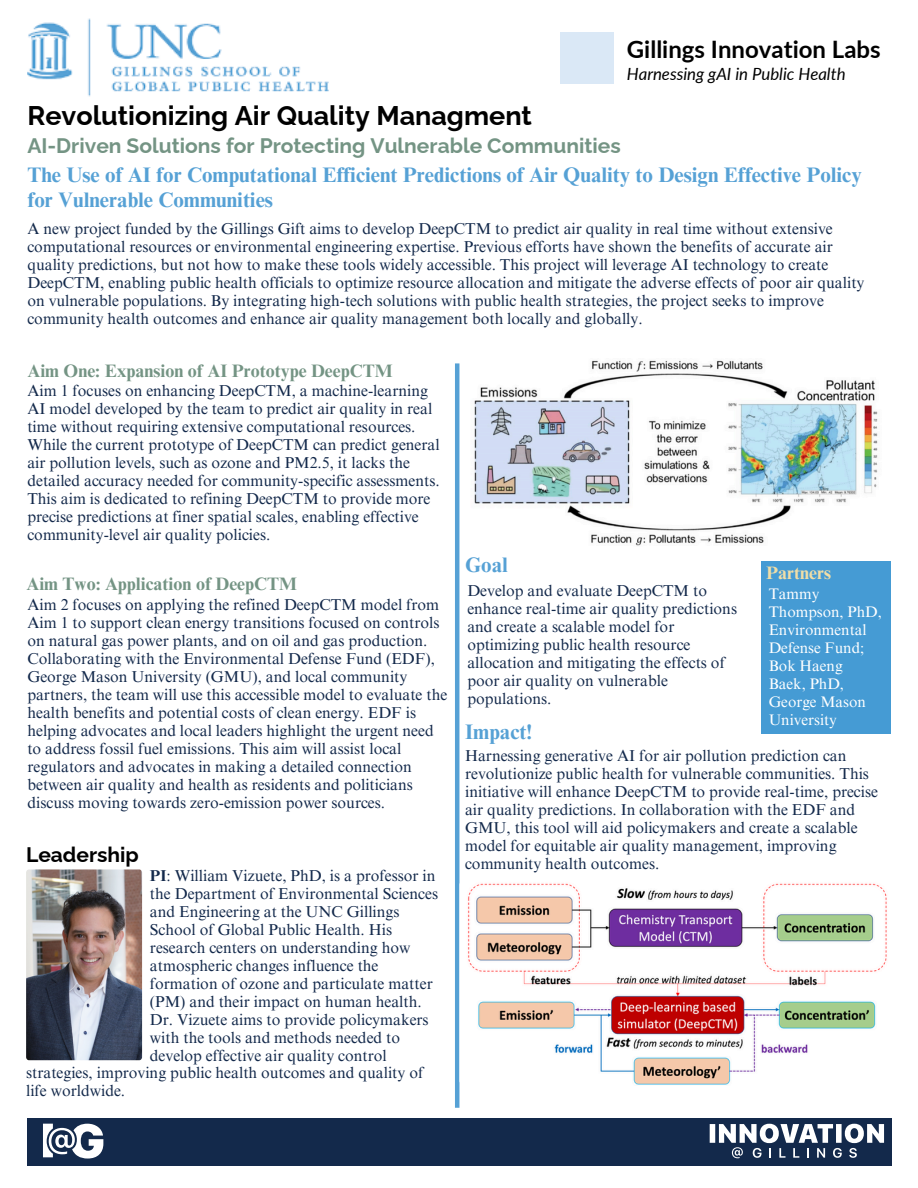
<style>
.page{position:relative;width:918px;height:1188px;background:#fff}
.page>*{position:absolute;margin:0;border:0;box-sizing:border-box;transform-origin:0 0}
.t1{font:700 27px "Raleway";color:#000}
.t2{font:700 24px "Lato";color:#000}
.t3{font:700 21px/24.8px "Times NRMT Pro";color:#56a1d5}
.t4{font:700 21px "Raleway";color:#749484}
.t5{font:700 21px "Raleway";color:#000}
.t6{font:700 18px "Times NRMT Pro";color:#749484}
.t7{font:700 18px "Times NRMT Pro";color:#f0dea7}
.t8{font:italic 16.8px "Lato";color:#000}
.t9{font:15.75px/18px "Times NRMT Pro";color:#13294b}
.t10{font:15.3px/18px "Times NRMT Pro";color:#fff}
.s1{font-weight:700}
</style>
<div class="page">
<div style="left:561px;top:33px;width:53px;height:51px;background:#dae8f6"></div>
<img style="left:27px;top:18px;width:302px;height:78px">
<hr style="left:455px;top:363px;width:4px;height:745px;background:#56a1d5">
<img style="left:474px;top:360px;width:404px;height:186px">
<div style="left:761px;top:561px;width:130px;height:173px;background:#459bd4"></div>
<div style="left:27px;top:1118px;width:864px;height:48px;background:#13294b"></div>
<img style="left:459px;top:880px;width:428px;height:206px">
<img style="left:26px;top:869px;width:116px;height:191px;border-radius:3px">
<svg style="left:710px;top:1124px;width:174px;height:34px"></svg>
<svg style="left:43px;top:1124px;width:60px;height:35px"></svg>
<h2 class="t2" style="left:627px;top:35px;width:255px">Gillings Innovation Labs</h2>
<p class="t8" style="left:627px;top:63px;width:220px">Harnessing gAI in Public Health</p>
<h1 class="t1" style="left:27px;top:99px;width:506px">Revolutionizing Air Quality Managment</h1>
<h3 class="t4" style="left:27px;top:133px;width:595px">AI-Driven Solutions for Protecting Vulnerable Communities</h3>
<h3 class="t3" style="left:27px;top:165px;width:836px">The Use of AI for Computational Efficient Predictions of Air Quality to Design Effective Policy for Vulnerable Communities</h3>
<p class="t9" style="left:27px;top:221px;width:839px">A new project funded by the Gillings Gift aims to develop DeepCTM to predict air quality in real time without extensive computational resources or environmental engineering expertise. Previous efforts have shown the benefits of accurate air quality predictions, but not how to make these tools widely accessible. This project will leverage AI technology to create DeepCTM, enabling public health officials to optimize resource allocation and mitigate the adverse effects of poor air quality on vulnerable populations. By integrating high-tech solutions with public health strategies, the project seeks to improve community health outcomes and enhance air quality management both locally and globally.</p>
<p class="t6" style="left:27px;top:364px;width:367px">Aim One: Expansion of AI Prototype DeepCTM</p>
<p class="t9" style="left:27px;top:384px;width:414px">Aim 1 focuses on enhancing DeepCTM, a machine-learning AI model developed by the team to predict air quality in real time without requiring extensive computational resources.<br>While the current prototype of DeepCTM can predict general air pollution levels, such as ozone and PM2.5, it lacks the detailed accuracy needed for community-specific assessments.<br>This aim is dedicated to refining DeepCTM to provide more precise predictions at finer spatial scales, enabling effective community-level air quality policies.</p>
<p class="t6" style="left:26px;top:577px;width:272px">Aim Two: Application of DeepCTM</p>
<p class="t9" style="left:27px;top:597px;width:421px">Aim 2 focuses on applying the refined DeepCTM model from Aim 1 to support clean energy transitions focused on controls on natural gas power plants, and on oil and gas production.<br>Collaborating with the Environmental Defense Fund (EDF), George Mason University (GMU), and local community partners, the team will use this accessible model to evaluate the health benefits and potential costs of clean energy. EDF is helping advocates and local leaders highlight the urgent need to address fossil fuel emissions. This aim will assist local regulators and advocates in making a detailed connection between air quality and health as residents and politicians discuss moving towards zero-emission power sources.</p>
<h3 class="t5" style="left:26px;top:842px;width:114px">Leadership</h3>
<p class="t9" style="left:150px;top:869px;width:290px"><span class="s1">PI</span>: William Vizuete, PhD, is a professor in the Department of Environmental Sciences and Engineering at the UNC Gillings School of Global Public Health. His research centers on understanding how atmospheric changes influence the formation of ozone and particulate matter (PM) and their impact on human health.<br>Dr. Vizuete aims to provide policymakers with the tools and methods needed to develop effective air quality control</p>
<p class="t9" style="left:26px;top:1066px;width:399px">strategies, improving public health outcomes and quality of life worldwide.</p>
<h3 class="t3" style="left:465px;top:555px;width:44px">Goal</h3>
<p class="t7" style="left:766px;top:566px;width:66px">Partners</p>
<p class="t10" style="left:769px;top:587px;width:115px">Tammy<br>Thompson, PhD,<br>Environmental<br>Defense Fund;<br>Bok Haeng<br>Baek, PhD,<br>George Mason<br>University</p>
<p class="t9" style="left:467px;top:584px;width:271px">Develop and evaluate DeepCTM to enhance real-time air quality predictions and create a scalable model for optimizing public health resource allocation and mitigating the effects of poor air quality on vulnerable populations.</p>
<h3 class="t3" style="left:465px;top:722px;width:69px">Impact!</h3>
<p class="t9" style="left:465px;top:748px;width:415px">Harnessing generative AI for air pollution prediction can revolutionize public health for vulnerable communities. This initiative will enhance DeepCTM to provide real-time, precise air quality predictions. In collaboration with the EDF and GMU, this tool will aid policymakers and create a scalable model for equitable air quality management, improving community health outcomes.</p>
</div>
